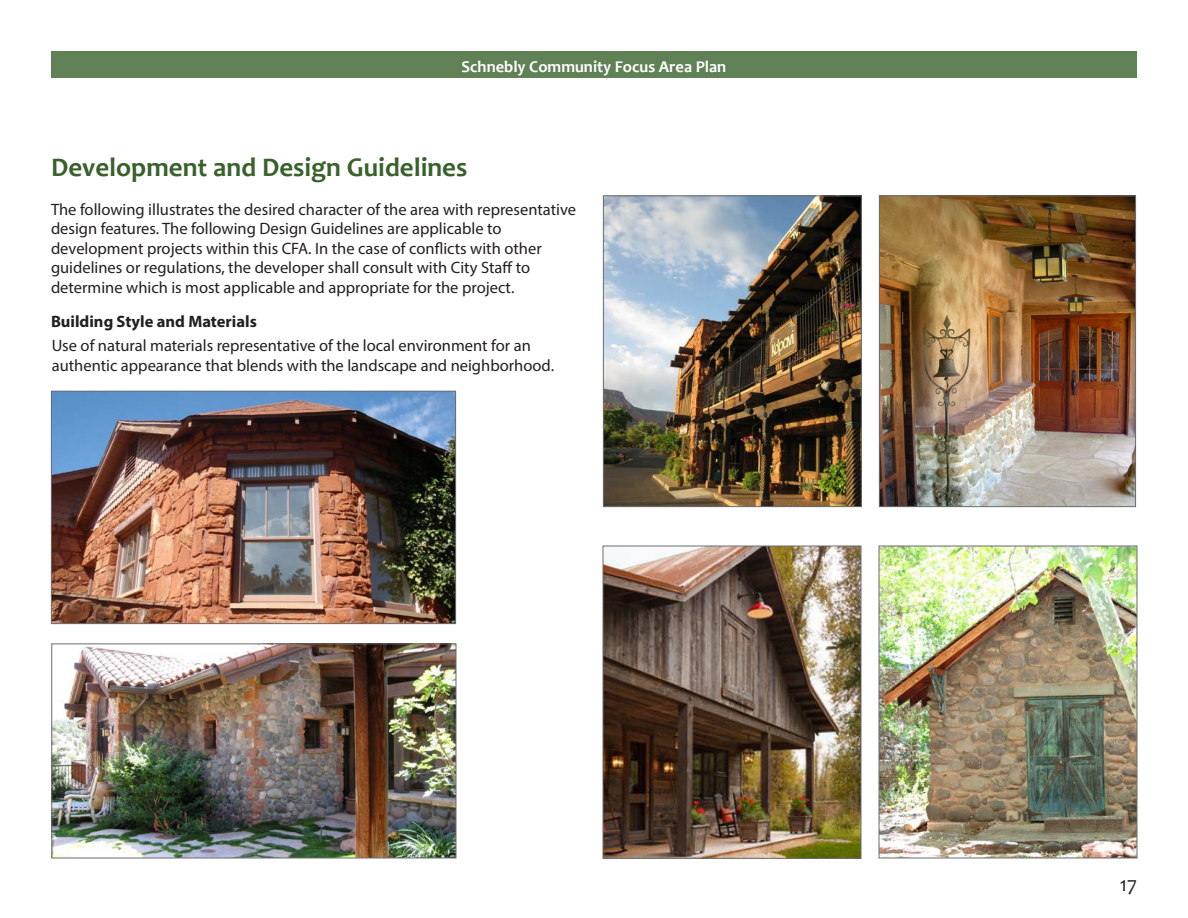
<style>
.page{position:relative;width:1188px;height:918px;background:#fff}
.page>*{position:absolute;margin:0;border:0;box-sizing:border-box;transform-origin:0 0}
.level_3{font:700 27px "Candara";color:#39612c}
.t1{font:21px "Candara";color:#231f20}
.t2{font:16.5px/19.5px "Myriad Pro";color:#231f20}
.t3{font:700 16.5px "Candara";color:#fff}
.t4{font:700 16.5px "Myriad Pro";color:#231f20}
</style>
<div class="page">
<div style="left:51px;top:51px;width:1086px;height:27px;background:#608056"></div>
<img style="left:53px;top:393px;width:401px;height:229px">
<div style="left:51px;top:391px;width:405px;height:233px;border:1px solid #6c6d70"></div>
<img style="left:605px;top:197px;width:255px;height:308px">
<div style="left:603px;top:195px;width:259px;height:312px;border:1px solid #6c6d70"></div>
<img style="left:53px;top:646px;width:401px;height:210px">
<div style="left:51px;top:644px;width:405px;height:214px;border:1px solid #6c6d70"></div>
<img style="left:881px;top:197px;width:253px;height:308px">
<div style="left:879px;top:195px;width:257px;height:312px;border:1px solid #6c6d70"></div>
<img style="left:605px;top:548px;width:254px;height:309px">
<div style="left:603px;top:546px;width:258px;height:313px;border:1px solid #6c6d70"></div>
<img style="left:881px;top:548px;width:254px;height:308px">
<div style="left:879px;top:546px;width:258px;height:312px;border:1px solid #6c6d70"></div>
<p class="t3" style="left:462px;top:56px;width:266px">Schnebly Community Focus Area Plan</p>
<p class="level_3" style="left:51px;top:150px;width:418px">Development and Design Guidelines</p>
<p class="t2" style="left:51px;top:199px;width:527px">The following illustrates the desired character of the area with representative design features. The following Design Guidelines are applicable to development projects within this CFA. In the case of conflicts with other guidelines or regulations, the developer shall consult with City Staff to determine which is most applicable and appropriate for the project.</p>
<p class="t4" style="left:51px;top:311px;width:207px">Building Style and Materials</p>
<p class="t2" style="left:52px;top:335px;width:504px">Use of natural materials representative of the local environment for an authentic appearance that blends with the landscape and neighborhood.</p>
<p class="t1" style="left:1120px;top:871px;width:19px">17</p>
</div>
